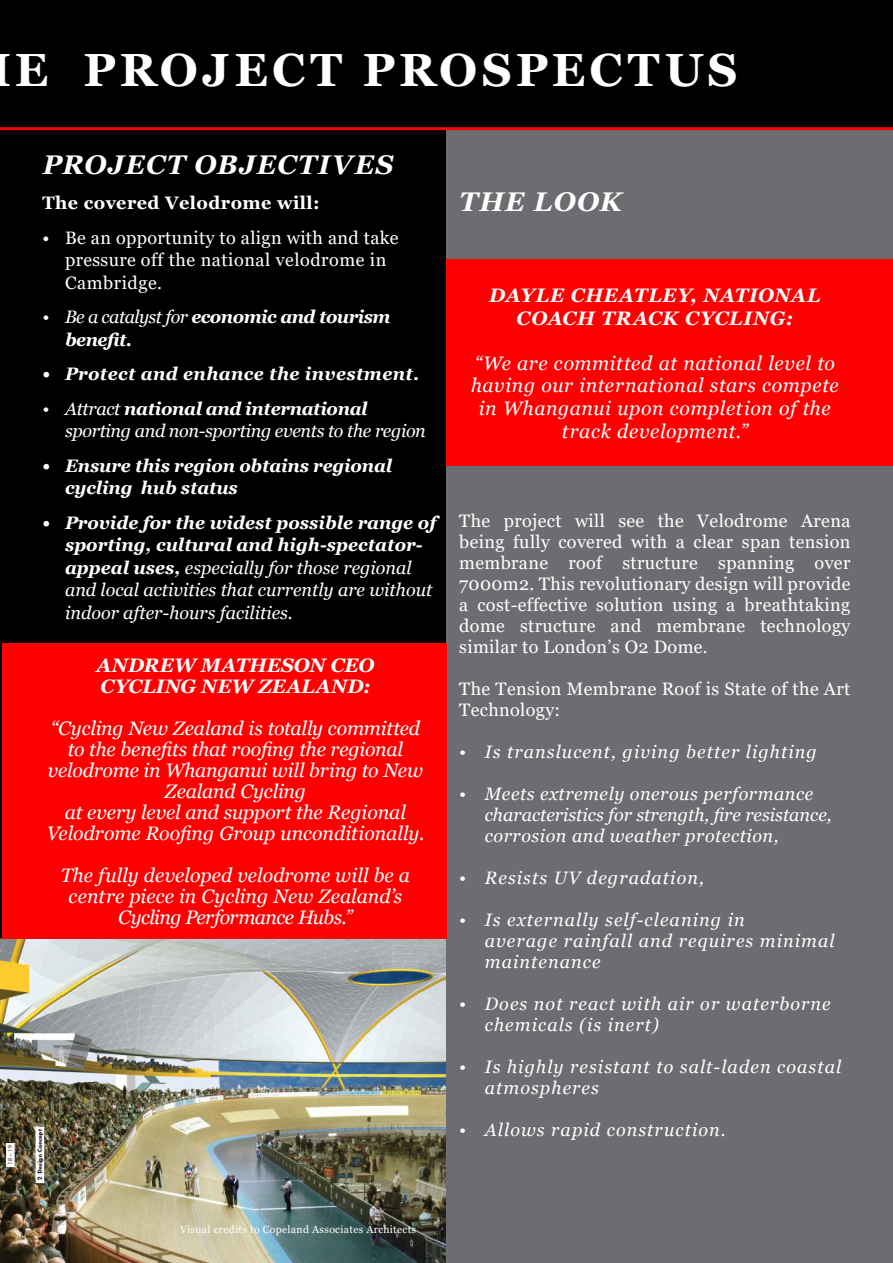
<style>
.page{position:relative;width:893px;height:1263px;background:#fff}
.page>*{position:absolute;margin:0;border:0;box-sizing:border-box;transform-origin:0 0}
.t1{font:700 46.5px "Georgia";letter-spacing:.09em;color:#fff}
.t2{font:italic 700 27px "Georgia";letter-spacing:.05em;color:#fff}
.t3{font:italic 19.5px/21px "Georgia";color:#fff;text-align:center}
.t4{font:italic 19.5px/22.5px "Georgia";letter-spacing:.03em;color:#fff;text-align:center}
.t5{font:italic 700 19.5px/22.5px "Georgia";letter-spacing:.035em;color:#fff;text-align:center}
.t6{font:italic 700 19.5px/21px "Georgia";letter-spacing:.015em;color:#fff}
.t7{font:18px/21px "Georgia";letter-spacing:.02em;color:#fff}
.t8{font:italic 18px/21px "Georgia";letter-spacing:.06em;color:#fff}
.t9{font:italic 18px/22.5px "Georgia";color:#fff}
.t10{font:italic 18px/21px "Georgia";letter-spacing:.03em;color:#fff}
.t11{font:italic 18px/22.5px "Georgia";letter-spacing:-.02em;color:#fff}
.t12{font:italic 700 18px/22.5px "Georgia";letter-spacing:-.01em;color:#fff}
.t13{font:italic 700 18px/22.5px "Georgia";letter-spacing:-.03em;color:#fff}
.t14{font:italic 700 18px "Georgia";letter-spacing:.02em;color:#fff}
.t15{font:700 18px "Georgia";letter-spacing:.025em;color:#fff}
.t16{font:10.5px "Georgia";letter-spacing:.03em;color:#fff}
.s1{font-weight:400}
.s2{font-weight:700}
</style>
<div class="page">
<div style="left:0;top:0;width:893px;height:938px;background:#000"></div>
<img style="left:0;top:938px;width:446px;height:325px">
<div style="left:446px;top:130px;width:447px;height:1133px;background:#6c6d70"></div>
<div style="left:446px;top:259px;width:447px;height:207px;background:#fe0002"></div>
<div style="left:2px;top:643px;width:444px;height:295px;background:#fe0002"></div>
<hr style="left:0;top:127px;width:893px;height:3px;background:#fe0002">
<h1 class="t1" style="left:15px;top:40px;width:724px">E PROJECT PROSPECTUS</h1>
<p class="t2" style="left:43px;top:147px;width:352px">PROJECT OBJECTIVES</p>
<p class="t15" style="left:43px;top:191px;width:279px">The covered Velodrome will:</p>
<p class="t7" style="left:65px;top:227px;width:335px;line-height:22.5px;text-indent:-22px">• Be an opportunity to align with and take pressure off the national velodrome in<br>Cambridge.</p>
<p class="t13" style="left:65px;top:306px;width:327px;text-indent:-22px"><span class="s1">• Be a catalyst for</span> economic and tourism benefit.</p>
<p class="t14" style="left:43px;top:362px;width:378px">• Protect and enhance the investment.</p>
<p class="t11" style="left:65px;top:397px;width:362px;text-indent:-22px">• Attract <span class="s2">national and international </span>sporting and non-sporting events to the region</p>
<p class="t12" style="left:65px;top:454px;width:329px;text-indent:-22px">• Ensure this region obtains regional cycling hub status</p>
<p class="t9" style="left:65px;top:511px;width:373px;text-indent:-22px"><span class="s2">• Provide for the widest possible range of sporting, cultural and high-spectator&shy;appeal uses,</span> especially for those regional and local activities that currently are without indoor after-hours facilities.</p>
<p class="t6" style="left:96px;top:655px;width:280px">ANDREW MATHESON CEO<br>CYCLING NEW ZEALAND:</p>
<p class="t3" style="left:47px;top:718px;width:379px">“Cycling New Zealand is totally committed to the benefits that roofing the regional velodrome in Whanganui will bring to New Zealand Cycling<br>at every level and support the Regional Velodrome Roofing Group unconditionally.</p>
<p class="t3" style="left:61px;top:865px;width:351px">The fully developed velodrome will be a centre piece in Cycling New Zealand’s<br>Cycling Performance Hubs.”</p>
<p class="t2" style="left:459px;top:184px;width:164px">THE LOOK</p>
<p class="t5" style="left:489px;top:284px;width:333px">DAYLE CHEATLEY, NATIONAL<br>COACH TRACK CYCLING:</p>
<p class="t4" style="left:471px;top:352px;width:369px">“We are committed at national level to having our international stars compete in Whanganui upon completion of the track development.”</p>
<p class="t7" style="left:459px;top:511px;width:393px;text-align:justify">The project will see the Velodrome Arena being fully covered with a clear span tension membrane roof structure spanning over 7000m2. This revolutionary design will provide a cost-effective solution using a breathtaking dome structure and membrane technology similar to London’s O2 Dome.</p>
<p class="t7" style="left:459px;top:679px;width:393px">The Tension Membrane Roof is State of the Art<br>Technology:</p>
<p class="t8" style="left:459px;top:741px;width:359px">• Is translucent, giving better lighting</p>
<p class="t10" style="left:485px;top:783px;width:348px;text-indent:-26px">• Meets extremely onerous performance characteristics for strength, fire resistance, corrosion and weather protection,</p>
<p class="t8" style="left:459px;top:867px;width:246px">• Resists UV degradation,</p>
<p class="t8" style="left:485px;top:909px;width:351px;text-indent:-26px">• Is externally self-cleaning in<br>average rainfall and requires minimal maintenance</p>
<p class="t8" style="left:459px;top:993px;width:373px">• Does not react with air or waterborne</p>
<p class="t8" style="left:485px;top:1014px;width:176px">chemicals (is inert)</p>
<p class="t8" style="left:459px;top:1056px;width:383px">• Is highly resistant to salt-laden coastal</p>
<p class="t8" style="left:485px;top:1077px;width:116px">atmospheres</p>
<p class="t8" style="left:459px;top:1119px;width:268px">• Allows rapid construction.</p>
<p class="t16" style="left:180px;top:1223px;width:238px">Visual credits to Copeland Associates Architects</p>
</div>
